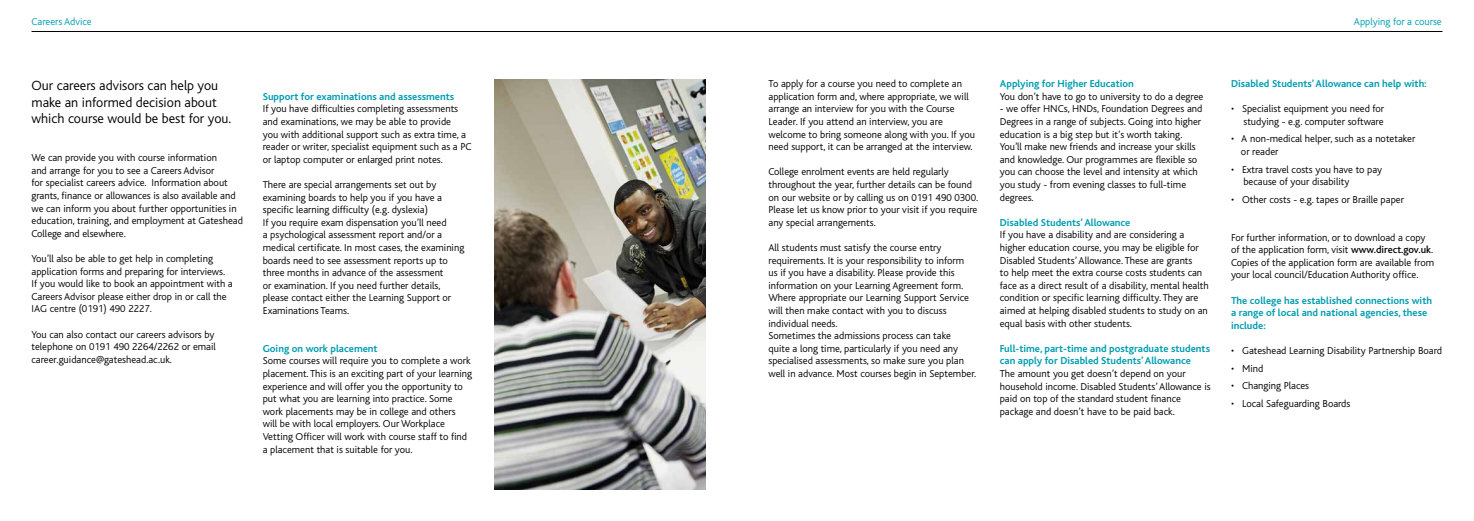
<style>
.page{position:relative;width:1474px;height:521px;background:#fff}
.page>*{position:absolute;margin:0;border:0;box-sizing:border-box;transform-origin:0 0}
.t1{font:300 14px/16.8px "Bliss";color:#000}
.t2{font:300 10.5px/12.6px "Bliss";color:#000}
.t3{font:700 10.5px/12.6px "Bliss";color:#009db1}
.t4{font:300 10.5px "Bliss";color:#009db1}
.s1{font-weight:500}
</style>
<div class="page">
<hr style="left:32px;top:31px;width:1410px;height:1px;background:#000">
<img style="left:494px;top:79px;width:211px;height:410px">
<p class="t4" style="left:32px;top:16px;width:62px">Careers Advice</p>
<h1 class="t1" style="left:32px;top:77px;width:201px">Our careers advisors can help you make an informed decision about which course would be best for you.</h1>
<p class="t2" style="left:32px;top:152px;width:213px">We can provide you with course information<br>and arrange for you to see a Careers Advisor<br>for specialist careers advice. Information about grants, finance or allowances is also available and we can inform you about further opportunities in education, training, and employment at Gateshead College and elsewhere.</p>
<p class="t2" style="left:32px;top:252px;width:203px">You’ll also be able to get help in completing application forms and preparing for interviews.<br>If you would like to book an appointment with a Careers Advisor please either drop in or call the IAG centre (0191) 490 2227.</p>
<p class="t2" style="left:32px;top:328px;width:186px">You can also contact our careers advisors by telephone on 0191 490 2264/2262 or email career.guidance@gateshead.ac.uk.</p>
<p class="t3" style="left:263px;top:90px;width:193px">Support for examinations and assessments</p>
<p class="t2" style="left:263px;top:103px;width:210px">If you have difficulties completing assessments and examinations, we may be able to provide<br>you with additional support such as extra time, a reader or writer, specialist equipment such as a PC or laptop computer or enlarged print notes.</p>
<p class="t2" style="left:263px;top:178px;width:203px">There are special arrangements set out by examining boards to help you if you have a specific learning difficulty (e.g. dyslexia)<br>If you require exam dispensation you’ll need<br>a psychological assessment report and/or a medical certificate. In most cases, the examining boards need to see assessment reports up to three months in advance of the assessment<br>or examination. If you need further details, please contact either the Learning Support or Examinations Teams.</p>
<p class="t3" style="left:263px;top:342px;width:116px">Going on work placement</p>
<p class="t2" style="left:263px;top:355px;width:211px">Some courses will require you to complete a work placement. This is an exciting part of your learning experience and will offer you the opportunity to put what you are learning into practice. Some work placements may be in college and others will be with local employers. Our Workplace Vetting Officer will work with course staff to find a placement that is suitable for you.</p>
<p class="t2" style="left:768px;top:78px;width:208px">To apply for a course you need to complete an application form and, where appropriate, we will arrange an interview for you with the Course Leader. If you attend an interview, you are welcome to bring someone along with you. If you need support, it can be arranged at the interview.</p>
<p class="t2" style="left:768px;top:166px;width:211px">College enrolment events are held regularly throughout the year, further details can be found on our website or by calling us on 0191 490 0300.<br>Please let us know prior to your visit if you require any special arrangements.</p>
<p class="t2" style="left:768px;top:241px;width:209px">All students must satisfy the course entry requirements. It is your responsibility to inform<br>us if you have a disability. Please provide this information on your Learning Agreement form.<br>Where appropriate our Learning Support Service will then make contact with you to discuss individual needs.<br>Sometimes the admissions process can take<br>quite a long time, particularly if you need any specialised assessments, so make sure you plan well in advance. Most courses begin in September.</p>
<p class="t4" style="left:1353px;top:16px;width:89px">Applying for a course</p>
<p class="t3" style="left:999px;top:78px;width:136px">Applying for Higher Education</p>
<p class="t2" style="left:999px;top:90px;width:205px">You don’t have to go to university to do a degree</p>
<p class="t2" style="left:999px;top:103px;width:204px">- we offer HNCs, HNDs, Foundation Degrees and Degrees in a range of subjects. Going into higher education is a big step but it’s worth taking.<br>You’ll make new friends and increase your skills and knowledge. Our programmes are flexible so you can choose the level and intensity at which you study - from evening classes to full-time degrees.</p>
<p class="t3" style="left:999px;top:216px;width:132px">Disabled Students’ Allowance</p>
<p class="t2" style="left:999px;top:229px;width:210px">If you have a disability and are considering a higher education course, you may be eligible for Disabled Students’ Allowance. These are grants<br>to help meet the extra course costs students can face as a direct result of a disability, mental health condition or specific learning difficulty. They are aimed at helping disabled students to study on an equal basis with other students.</p>
<p class="t3" style="left:999px;top:342px;width:212px">Full-time, part-time and postgraduate students can apply for Disabled Students’ Allowance</p>
<p class="t2" style="left:999px;top:367px;width:212px">The amount you get doesn’t depend on your household income. Disabled Students’ Allowance is paid on top of the standard student finance package and doesn’t have to be paid back.</p>
<p class="t3" style="left:1230px;top:78px;width:197px">Disabled Students’ Allowance can help with:</p>
<p class="t2" style="left:1230px;top:103px;width:155px;text-align:right">• Specialist equipment you need for studying - e.g. computer software</p>
<p class="t2" style="left:1240px;top:133px;width:176px;text-indent:-10px">• A non-medical helper, such as a notetaker or reader</p>
<p class="t2" style="left:1243px;top:163px;width:140px;text-indent:-12px">• Extra travel costs you have to pay because of your disability</p>
<p class="t2" style="left:1230px;top:193px;width:174px">• Other costs - e.g. tapes or Braille paper</p>
<p class="t2" style="left:1230px;top:231px;width:204px">For further information, or to download a copy of the application form, visit <span class="s1">www.direct.gov.uk</span>.<br>Copies of the application form are available from your local council/Education Authority office.</p>
<p class="t3" style="left:1230px;top:294px;width:202px">The college has established connections with a range of local and national agencies, these include:</p>
<p class="t2" style="left:1230px;top:344px;width:212px">• Gateshead Learning Disability Partnership Board</p>
<p class="t2" style="left:1230px;top:362px;width:34px">• Mind</p>
<p class="t2" style="left:1230px;top:380px;width:80px">• Changing Places</p>
<p class="t2" style="left:1230px;top:397px;width:121px">• Local Safeguarding Boards</p>
</div>
